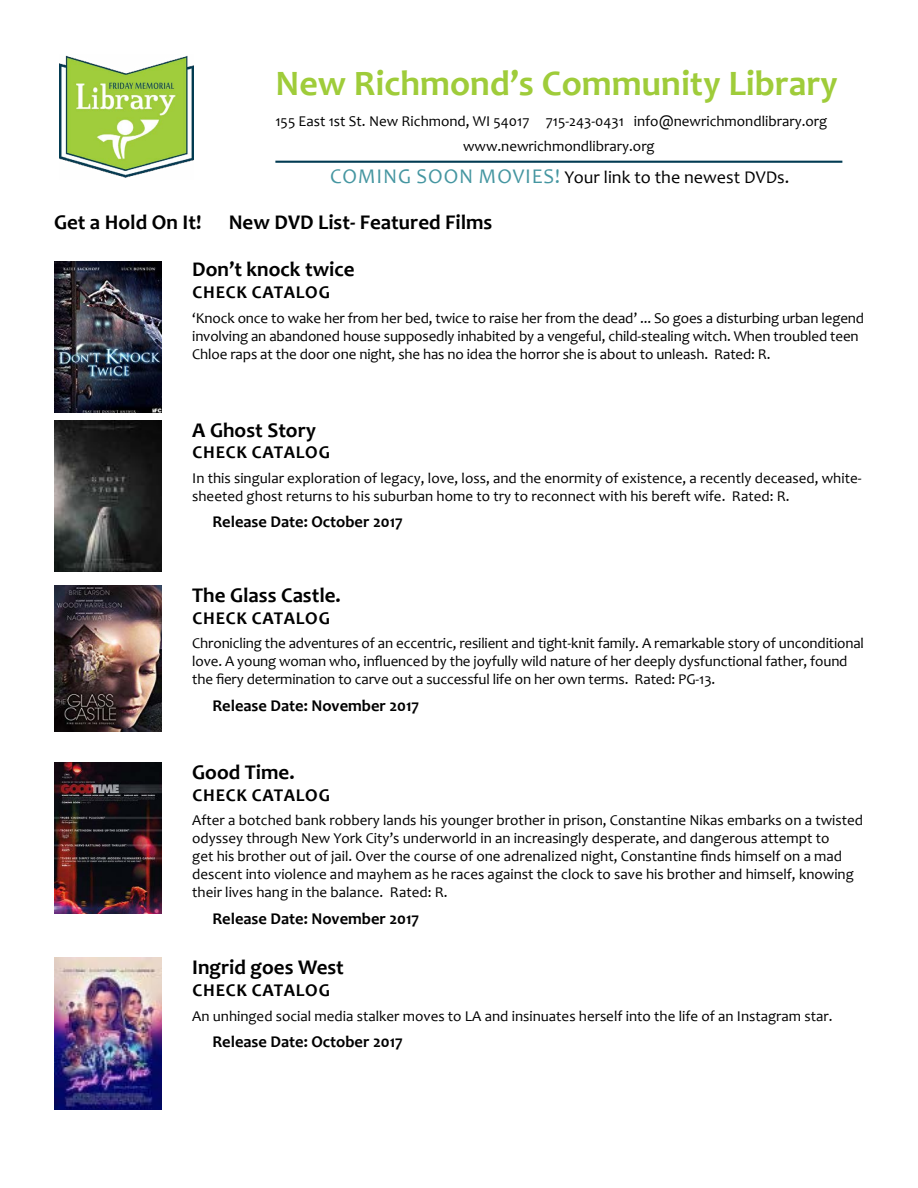
<style>
.page{position:relative;width:918px;height:1188px;background:#fff}
.page>*{position:absolute;margin:0;border:0;box-sizing:border-box;transform-origin:0 0}
.t1{font:700 36px "Candara";color:#9fcc3a}
.t2{font:700 21px "Candara";color:#000}
.t3{font:700 18px "Candara";letter-spacing:.04em;color:#000}
.t4{font:18px "Candara";color:#000}
.t5{font:700 16.5px "Candara";color:#000}
.t6{font:15px/18px "Candara";color:#000}
.s1{font-size:21px;color:#4596a1}
</style>
<div class="page">
<hr style="left:275px;top:161px;width:567px;height:2px;background:#023b53">
<img style="left:59px;top:55px;width:135px;height:123px">
<img style="left:54px;top:420px;width:108px;height:152px">
<img style="left:54px;top:763px;width:108px;height:151px">
<img style="left:54px;top:586px;width:108px;height:145px">
<img style="left:54px;top:958px;width:108px;height:151px">
<img style="left:54px;top:261px;width:108px;height:152px">
<h1 class="t1" style="left:275px;top:61px;width:564px">New Richmond’s Community Library</h1>
<p class="t6" style="left:463px;top:109px;width:366px;line-height:24.8px;text-indent:-188px">155 East 1st St. New Richmond, WI 54017 715-243-0431 info@newrichmondlibrary.org www.newrichmondlibrary.org</p>
<p class="t4" style="left:330px;top:166px;width:461px"><span class="s1">COMING SOON MOVIES!</span> Your link to the newest DVDs.</p>
<h2 class="t2" style="left:54px;top:209px;width:149px">Get a Hold On It!</h2>
<h2 class="t2" style="left:229px;top:209px;width:265px">New DVD List- Featured Films</h2>
<h2 class="t2" style="left:192px;top:256px;width:164px">Don’t knock twice</h2>
<p class="t3" style="left:193px;top:281px;width:139px">CHECK CATALOG</p>
<p class="t6" style="left:192px;top:309px;width:673px">‘Knock once to wake her from her bed, twice to raise her from the dead’ ... So goes a disturbing urban legend involving an abandoned house supposedly inhabited by a vengeful, child-stealing witch. When troubled teen<br>Chloe raps at the door one night, she has no idea the horror she is about to unleash. Rated: R.</p>
<h2 class="t2" style="left:192px;top:417px;width:125px">A Ghost Story</h2>
<p class="t3" style="left:193px;top:441px;width:139px">CHECK CATALOG</p>
<p class="t6" style="left:192px;top:469px;width:671px">In this singular exploration of legacy, love, loss, and the enormity of existence, a recently deceased, white&shy;sheeted ghost returns to his suburban home to try to reconnect with his bereft wife. Rated: R.</p>
<p class="t5" style="left:212px;top:512px;width:192px">Release Date: October 2017</p>
<h2 class="t2" style="left:192px;top:582px;width:150px">The Glass Castle.</h2>
<p class="t3" style="left:193px;top:607px;width:139px">CHECK CATALOG</p>
<p class="t6" style="left:192px;top:634px;width:673px">Chronicling the adventures of an eccentric, resilient and tight-knit family. A remarkable story of unconditional love. A young woman who, influenced by the joyfully wild nature of her deeply dysfunctional father, found the fiery determination to carve out a successful life on her own terms. Rated: PG-13.</p>
<p class="t5" style="left:212px;top:695px;width:208px">Release Date: November 2017</p>
<h2 class="t2" style="left:192px;top:759px;width:104px">Good Time.</h2>
<p class="t3" style="left:193px;top:783px;width:139px">CHECK CATALOG</p>
<p class="t6" style="left:192px;top:811px;width:672px">After a botched bank robbery lands his younger brother in prison, Constantine Nikas embarks on a twisted odyssey through New York City’s underworld in an increasingly desperate, and dangerous attempt to<br>get his brother out of jail. Over the course of one adrenalized night, Constantine finds himself on a mad descent into violence and mayhem as he races against the clock to save his brother and himself, knowing their lives hang in the balance. Rated: R.</p>
<p class="t5" style="left:212px;top:908px;width:208px">Release Date: November 2017</p>
<h2 class="t2" style="left:192px;top:954px;width:153px">Ingrid goes West</h2>
<p class="t3" style="left:193px;top:979px;width:139px">CHECK CATALOG</p>
<p class="t6" style="left:192px;top:1007px;width:642px">An unhinged social media stalker moves to LA and insinuates herself into the life of an Instagram star.</p>
<p class="t5" style="left:212px;top:1031px;width:192px">Release Date: October 2017</p>
</div>
